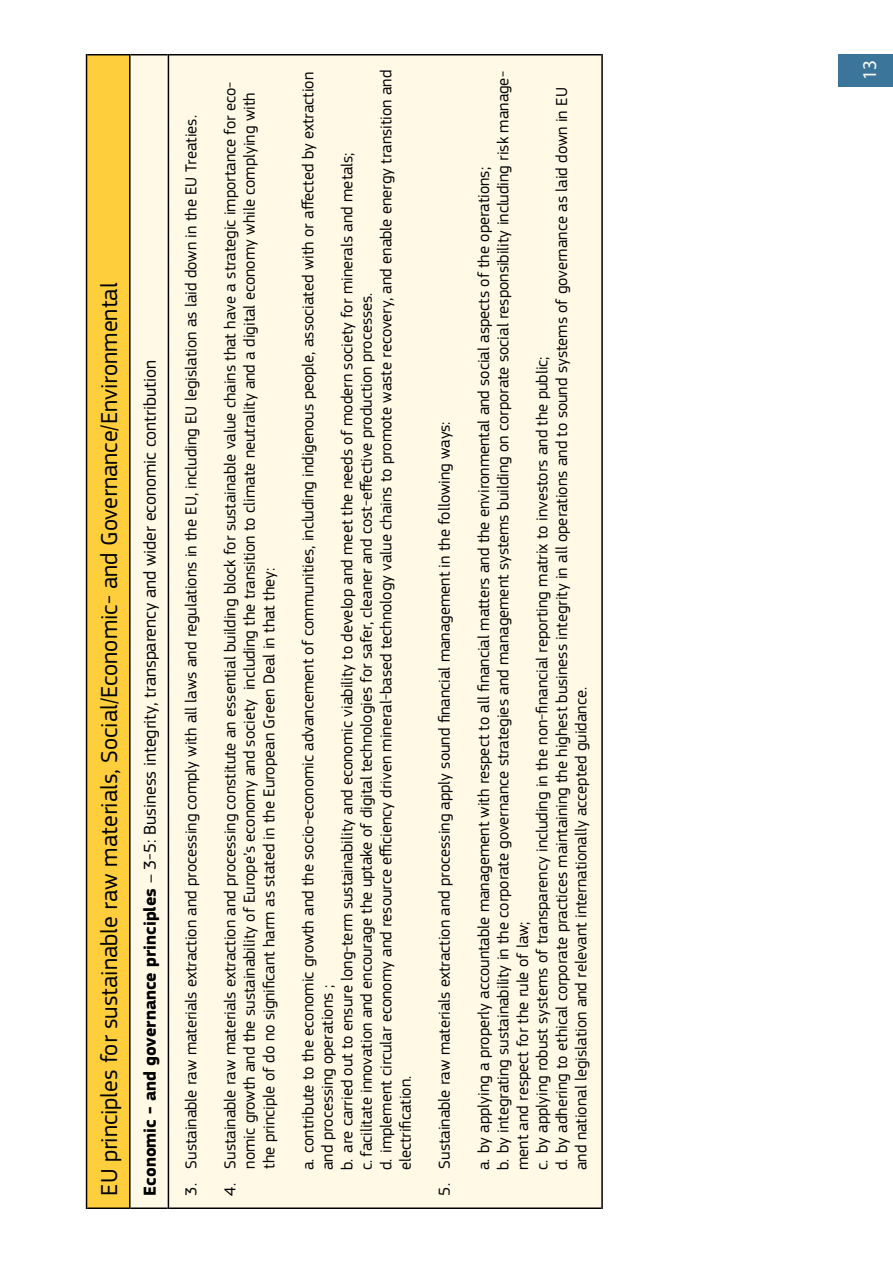
<style>
.page{position:relative;width:893px;height:1263px;background:#fff}
.page>*{position:absolute;margin:0;border:0;box-sizing:border-box;transform-origin:0 0}
.t1{font:24px "EC Square Sans Pro";color:#000}
.t2{font:19.5px "Myriad Pro";color:#fff}
.t3{font:17.85px "EC Square Sans Pro";color:#000}
.t4{font:16.5px/19.5px "EC Square Sans Pro";color:#000}
.s1{font-weight:700}
</style>
<div class="page">
<div style="left:838px;top:54px;width:55px;height:33px;background:#3b7599"></div>
<div style="left:87px;top:55px;width:43px;height:1153px;background:#fece3d"></div>
<div style="left:131px;top:55px;width:470px;height:1152px;background:#fff9e6"></div>
<hr style="left:131px;top:1207px;width:37px;height:2px;background:#000">
<hr style="left:131px;top:54px;width:37px;height:1px;background:#000">
<hr style="left:86px;top:54px;width:1px;height:1155px;background:#000">
<hr style="left:87px;top:1207px;width:42px;height:2px;background:#000">
<hr style="left:87px;top:54px;width:42px;height:1px;background:#000">
<hr style="left:129px;top:54px;width:2px;height:1155px;background:#000">
<hr style="left:168px;top:54px;width:1px;height:1155px;background:#000">
<hr style="left:169px;top:1207px;width:432px;height:2px;background:#000">
<hr style="left:169px;top:54px;width:432px;height:1px;background:#000">
<hr style="left:601px;top:54px;width:2px;height:1155px;background:#000">
<h1 class="t1" style="left:95px;top:1195px;width:914px;rotate:-90deg">EU principles for sustainable raw materials, Social/Economic- and Governance/Environmental</h1>
<p class="t3" style="left:139px;top:1195px;width:837px;rotate:-90deg"><span class="s1">Economic - and governance principles</span> – 3-5: Business integrity, transparency and wider economic contribution</p>
<p class="t4" style="left:181px;top:1195px;width:1082px;rotate:-90deg">3. Sustainable raw materials extraction and processing comply with all laws and regulations in the EU, including EU legislation as laid down in the EU Treaties.</p>
<p class="t4" style="left:220px;top:1168px;width:1088px;text-indent:-27px;rotate:-90deg">4. Sustainable raw materials extraction and processing constitute an essential building block for sustainable value chains that have a strategic importance for eco&shy;nomic growth and the sustainability of Europe’s economy and society including the transition to climate neutrality and a digital economy while complying with the principle of do no significant harm as stated in the European Green Deal in that they:</p>
<p class="t4" style="left:298px;top:1170px;width:1102px;rotate:-90deg">a. contribute to the economic growth and the socio-economic advancement of communities, including indigenous people, associated with or affected by extraction and processing operations ;<br>b. are carried out to ensure long-term sustainability and economic viability to develop and meet the needs of modern society for minerals and metals;<br>c. facilitate innovation and encourage the uptake of digital technologies for safer, cleaner and cost-effective production processes.<br>d. implement circular economy and resource efficiency driven mineral-based technology value chains to promote waste recovery, and enable energy transition and electrification.</p>
<p class="t4" style="left:435px;top:1195px;width:776px;rotate:-90deg">5. Sustainable raw materials extraction and processing apply sound financial management in the following ways:</p>
<p class="t4" style="left:474px;top:1170px;width:1100px;rotate:-90deg">a. by applying a properly accountable management with respect to all financial matters and the environmental and social aspects of the operations;<br>b. by integrating sustainability in the corporate governance strategies and management systems building on corporate social responsibility including risk manage&shy;ment and respect for the rule of law;<br>c. by applying robust systems of transparency including in the non-financial reporting matrix to investors and the public;<br>d. by adhering to ethical corporate practices maintaining the highest business integrity in all operations and to sound systems of governance as laid down in EU and national legislation and relevant internationally accepted guidance.</p>
<p class="t2" style="left:857px;top:80px;width:22px;rotate:-90deg">13</p>
</div>
